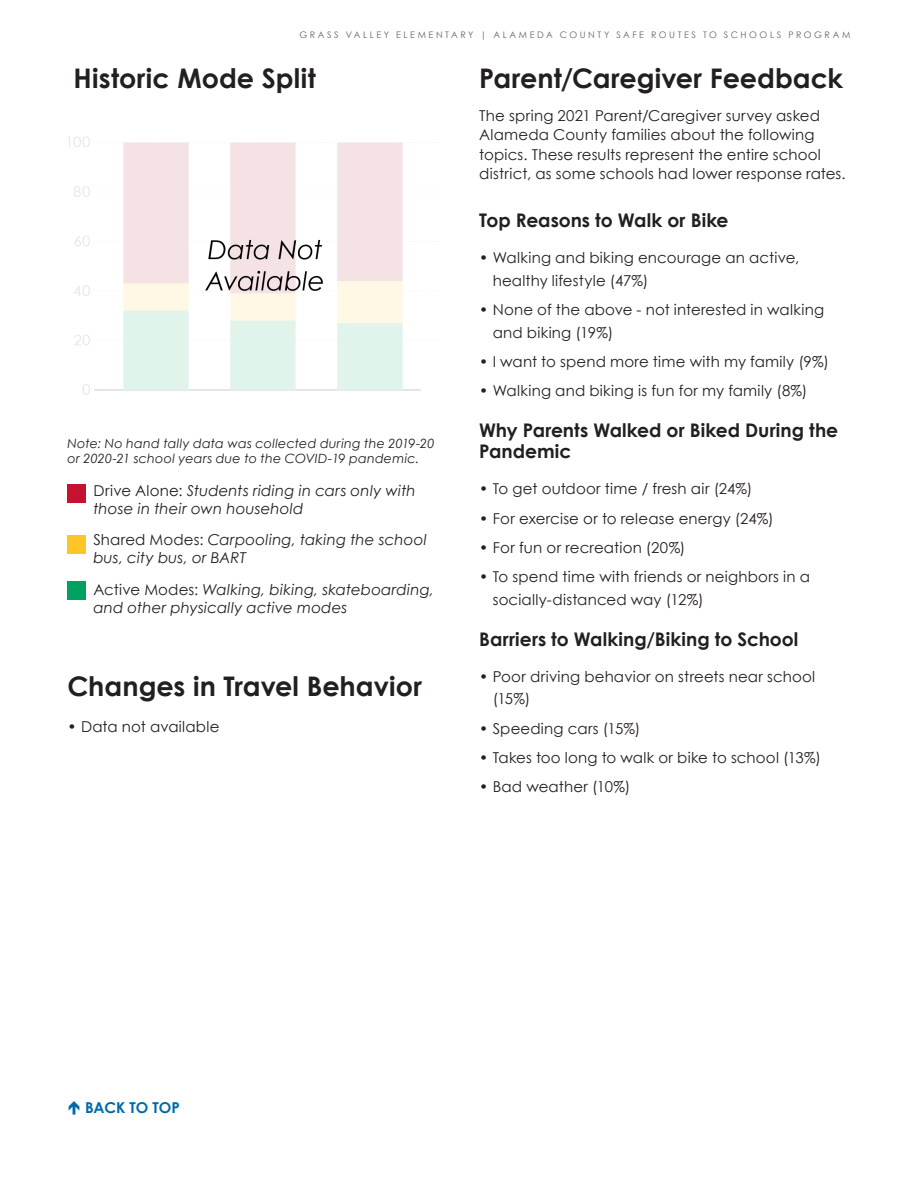
<style>
.page{position:relative;width:918px;height:1188px;background:#fff}
.page>*{position:absolute;margin:0;border:0;box-sizing:border-box;transform-origin:0 0}
.t1{font:700 27px "Century Gothic";color:#231f20}
.t2{font:700 18.75px/21px "Century Gothic";color:#231f20}
.t3{font:15px/22.5px "Century Gothic";letter-spacing:.01em;color:#231f20}
.t4{font:italic 15px/18px "Century Gothic";letter-spacing:.01em;color:#231f20}
.t5{font:700 15px "Century Gothic";letter-spacing:-.005em;color:#0069aa}
.t6{font:italic 12.75px/15px "Century Gothic";letter-spacing:.015em;color:#231f20}
.t7{font:9px "Century Gothic";letter-spacing:.28em;color:#636466}
.s1{font-style:normal}
</style>
<div class="page">
<div style="left:68px;top:484px;width:18px;height:18px;background:#c51230"></div>
<div style="left:68px;top:535px;width:18px;height:18px;background:#ffc425"></div>
<div style="left:68px;top:581px;width:18px;height:18px;background:#00a160"></div>
<img style="left:68px;top:136px;width:370px;height:259px">
<p class="t7" style="left:299px;top:28px;width:552px">GRASS VALLEY ELEMENTARY | ALAMEDA COUNTY SAFE ROUTES TO SCHOOLS PROGRAM</p>
<h1 class="t1" style="left:479px;top:57px;width:365px">Parent/Caregiver Feedback</h1>
<p class="t3" style="left:479px;top:105px;width:366px;line-height:19.5px">The spring 2021 Parent/Caregiver survey asked Alameda County families about the following topics. These results represent the entire school district, as some schools had lower response rates.</p>
<p class="t2" style="left:479px;top:209px;width:251px">Top Reasons to Walk or Bike</p>
<p class="t3" style="left:493px;top:246px;width:308px;text-indent:-14px">• Walking and biking encourage an active, healthy lifestyle (47%)</p>
<p class="t3" style="left:493px;top:298px;width:333px;text-indent:-14px">• None of the above - not interested in walking and biking (19%)</p>
<p class="t3" style="left:479px;top:350px;width:351px">• I want to spend more time with my family (9%)</p>
<p class="t3" style="left:479px;top:379px;width:330px">• Walking and biking is fun for my family (8%)</p>
<p class="t2" style="left:479px;top:419px;width:361px">Why Parents Walked or Biked During the<br>Pandemic</p>
<p class="t3" style="left:479px;top:477px;width:275px">• To get outdoor time / fresh air (24%)</p>
<p class="t3" style="left:479px;top:507px;width:296px">• For exercise or to release energy (24%)</p>
<p class="t3" style="left:479px;top:536px;width:208px">• For fun or recreation (20%)</p>
<p class="t3" style="left:493px;top:565px;width:319px;text-indent:-14px">• To spend time with friends or neighbors in a socially-distanced way (12%)</p>
<p class="t2" style="left:479px;top:628px;width:321px">Barriers to Walking/Biking to School</p>
<p class="t3" style="left:493px;top:665px;width:324px;text-indent:-14px">• Poor driving behavior on streets near school (15%)</p>
<p class="t3" style="left:479px;top:717px;width:163px">• Speeding cars (15%)</p>
<p class="t3" style="left:479px;top:746px;width:343px">• Takes too long to walk or bike to school (13%)</p>
<p class="t3" style="left:479px;top:775px;width:153px">• Bad weather (10%)</p>
<h1 class="t1" style="left:74px;top:57px;width:244px">Historic Mode Split</h1>
<p class="t6" style="left:68px;top:436px;width:368px">Note: No hand tally data was collected during the 2019-20 or 2020-21 school years due to the COVID-19 pandemic.</p>
<p class="t4" style="left:93px;top:481px;width:324px"><span class="s1">Drive Alone:</span> Students riding in cars only with those in their own household</p>
<p class="t4" style="left:93px;top:530px;width:335px"><span class="s1">Shared Modes:</span> Carpooling, taking the school bus, city bus, or BART</p>
<p class="t4" style="left:93px;top:580px;width:342px"><span class="s1">Active Modes:</span> Walking, biking, skateboarding, and other physically active modes</p>
<h1 class="t1" style="left:68px;top:666px;width:356px">Changes in Travel Behavior</h1>
<p class="t3" style="left:68px;top:715px;width:154px">• Data not available</p>
<p class="t5" style="left:85px;top:1096px;width:96px">BACK TO TOP</p>
</div>
